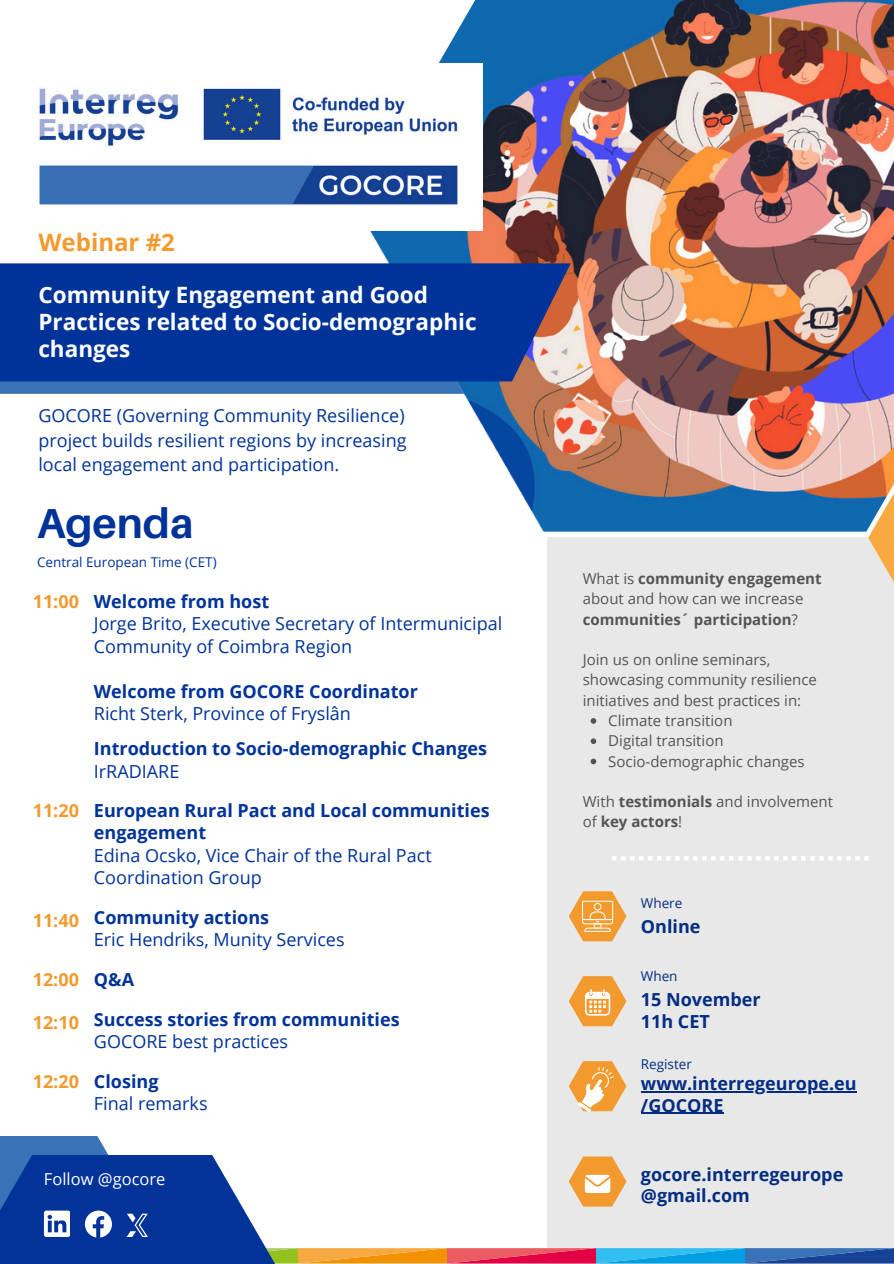
<style>
.page{position:relative;width:894px;height:1264px;background:#fff}
.page>*{position:absolute;margin:0;border:0;box-sizing:border-box;transform-origin:0 0}
.t1{font:700 42px "Aileron";color:#039}
.t2{font:700 24px "Open Sans";color:#f29a2e}
.t3{font:700 22.5px/27px "Open Sans";color:#fff}
.t4{font:18px/22.5px "Open Sans";color:#039}
.t5{font:700 18px/22.5px "Open Sans";color:#039}
.t6{font:700 18px/21.3px "Open Sans";color:#032d82}
.t7{font:700 18px "Open Sans";color:#f29a2e}
.t8{font:16.5px "Open Sans";color:#fff}
.t9{font:15px/20.2px "Open Sans";color:#545454}
.t10{font:700 15px "Open Sans";color:#545454}
.t11{font:13.5px "Open Sans";color:#039}
.t12{font:13.5px "Open Sans";color:#032d82}
.s1{font-weight:700}
.s2{font-weight:400}
</style>
<div class="page">
<svg style="left:0;top:381px;width:342px;height:13px;background:#3a71b7"></svg>
<div style="left:547px;top:537px;width:346px;height:726px;background:#e8e8e8"></div>
<img style="left:342px;top:0;width:551px;height:531px">
<img style="left:39px;top:63px;width:443px;height:168px">
<div style="left:0;top:263px;width:570px;height:118px;background:#039"></div>
<svg style="left:302px;top:1248px;width:591px;height:15px;background:#897884"></svg>
<div style="left:0;top:1136px;width:108px;height:18px;background:#3a72b8"></div>
<svg style="left:868px;top:294px;width:25px;height:287px;background:#b68d9b"></svg>
<svg style="left:569px;top:891px;width:57px;height:50px"></svg>
<svg style="left:569px;top:976px;width:57px;height:50px"></svg>
<svg style="left:612px;top:856px;width:256px;height:4px"></svg>
<svg style="left:569px;top:1156px;width:57px;height:50px"></svg>
<svg style="left:569px;top:1061px;width:57px;height:51px"></svg>
<svg style="left:0;top:1154px;width:302px;height:109px;fill:#013399"></svg>
<svg style="left:590px;top:718px;width:6px;height:5px"></svg>
<svg style="left:590px;top:738px;width:6px;height:6px"></svg>
<svg style="left:590px;top:758px;width:6px;height:6px"></svg>
<hr style="left:640px;top:1091px;width:216px;height:1px;background:#032d82">
<hr style="left:640px;top:1112px;width:83px;height:1px;background:#032d82">
<svg style="left:44px;top:1210px;width:26px;height:26px"></svg>
<svg style="left:85px;top:1210px;width:27px;height:27px"></svg>
<svg style="left:127px;top:1213px;width:21px;height:23px"></svg>
<p class="t2" style="left:38px;top:226px;width:138px">Webinar #2</p>
<p class="t3" style="left:38px;top:281px;width:439px">Community Engagement and Good<br>Practices related to Socio-demographic changes</p>
<p class="t4" style="left:38px;top:402px;width:369px;line-height:24.8px;text-align:justify">GOCORE (Governing Community Resilience) project builds resilient regions by increasing local engagement and participation.</p>
<h3 class="t1" style="left:37px;top:497px;width:158px">Agenda</h3>
<h4 class="t11" style="left:37px;top:552px;width:181px">Central European Time (CET)</h4>
<p class="t7" style="left:33px;top:588px;width:48px">11:00</p>
<p class="t4" style="left:94px;top:589px;width:410px"><span class="s1">Welcome from host<br></span>Jorge Brito, Executive Secretary of Intermunicipal<br>Community of Coimbra Region</p>
<p class="t5" style="left:94px;top:679px;width:325px">Welcome from GOCORE Coordinator<br><span class="s2">Richt Sterk, Province of Fryslân</span></p>
<h4 class="t5" style="left:94px;top:736px;width:394px">Introduction to Socio-demographic Changes<br><span class="s2">IrRADIARE</span></h4>
<h4 class="t7" style="left:33px;top:797px;width:48px">11:20</h4>
<p class="t4" style="left:94px;top:798px;width:397px"><span class="s1">European Rural Pact and Local communities engagement<br></span>Edina Ocsko, Vice Chair of the Rural Pact<br>Coordination Group</p>
<p class="t7" style="left:33px;top:907px;width:48px">11:40</p>
<h4 class="t4" style="left:94px;top:905px;width:252px"><span class="s1">Community actions<br></span>Eric Hendriks, Munity Services</h4>
<p class="t7" style="left:33px;top:966px;width:48px">12:00</p>
<h4 class="t5" style="left:94px;top:968px;width:42px">Q&amp;A</h4>
<h5 class="t7" style="left:33px;top:1009px;width:48px">12:10</h5>
<h4 class="t5" style="left:94px;top:1007px;width:307px">Success stories from communities<br><span class="s2">GOCORE best practices</span></h4>
<p class="t7" style="left:33px;top:1068px;width:48px">12:20</p>
<p class="t4" style="left:94px;top:1069px;width:115px"><span class="s1">Closing<br></span>Final remarks</p>
<h4 class="t8" style="left:44px;top:1167px;width:123px">Follow @gocore</h4>
<h2 class="t9" style="left:582px;top:568px;width:240px">What is <span class="s1">community engagement </span>about and how can we increase</h2>
<h2 class="t10" style="left:582px;top:608px;width:217px">communities´ participation<span class="s2">?</span></h2>
<h5 class="t9" style="left:582px;top:649px;width:236px">Join us on online seminars, showcasing community resilience initiatives and best practices in:</h5>
<h1 class="t9" style="left:608px;top:710px;width:126px">Climate transition</h1>
<p class="t9" style="left:608px;top:730px;width:117px">Digital transition</p>
<p class="t9" style="left:608px;top:750px;width:198px">Socio-demographic changes</p>
<p class="t9" style="left:582px;top:791px;width:252px">With <span class="s1">testimonials</span> and involvement of <span class="s1">key actors</span>!</p>
<p class="t12" style="left:640px;top:893px;width:43px">Where</p>
<h5 class="t6" style="left:640px;top:915px;width:61px">Online</h5>
<h4 class="t12" style="left:640px;top:966px;width:38px">When</h4>
<h5 class="t6" style="left:640px;top:988px;width:121px">15 November<br>11h CET</h5>
<h5 class="t12" style="left:640px;top:1054px;width:52px">Register</h5>
<h4 class="t6" style="left:640px;top:1072px;width:217px">www.interregeurope.eu /GOCORE</h4>
<h5 class="t6" style="left:640px;top:1163px;width:204px">gocore.interregeurope @gmail.com</h5>
</div>
